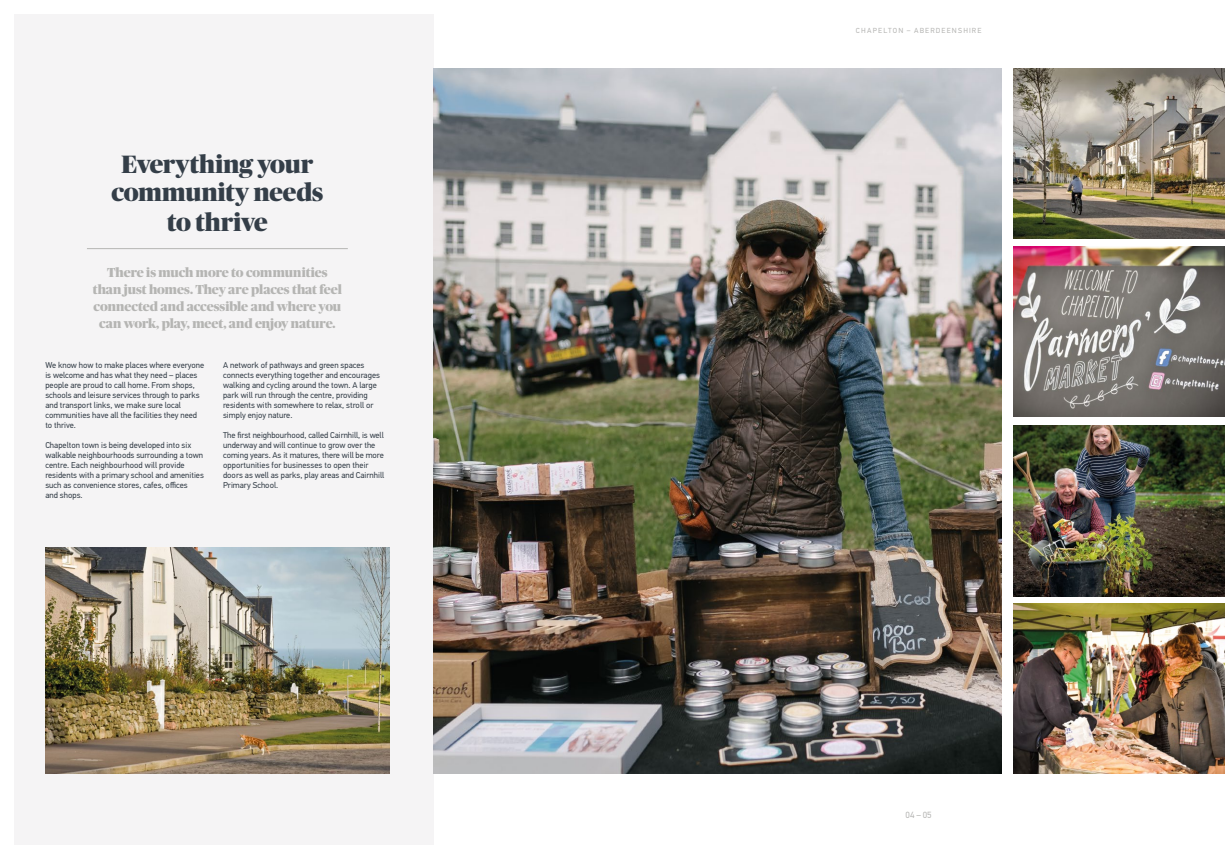
<style>
.page{position:relative;width:1225px;height:859px;background:#fff}
.page>*{position:absolute;margin:0;border:0;box-sizing:border-box;transform-origin:0 0}
.t1{font:900 25px/28.7px "Publico Banner";letter-spacing:-.005em;color:#343e48;text-align:center}
.t2{font:900 13px/17px "Publico Banner";letter-spacing:-.01em;color:#b5b5b3;text-align:center}
.t3{font:9px "PF Din Text Std";color:#b5b5b3}
.t4{font:8.5px/10px "PF Din Text Std";color:#343e48}
.t5{font:7.3px "PF Din Text Std";letter-spacing:.16em;color:#b5b5b3}
</style>
<div class="page">
<div style="left:14px;top:14px;width:420px;height:831px;background:#f5f4f5"></div>
<img style="left:45px;top:547px;width:344px;height:227px">
<img style="left:434px;top:68px;width:568px;height:706px">
<img style="left:1013px;top:68px;width:212px;height:170px">
<img style="left:1013px;top:247px;width:212px;height:170px">
<img style="left:1013px;top:426px;width:212px;height:170px">
<img style="left:1013px;top:604px;width:212px;height:170px">
<hr style="left:87px;top:248px;width:261px;height:1px;background:#b5b5b3">
<h1 class="t1" style="left:111px;top:149px;width:213px">Everything your community needs to thrive</h1>
<h2 class="t2" style="left:93px;top:263px;width:250px">There is much more to communities than just homes. They are places that feel connected and accessible and where you can work, play, meet, and enjoy nature.</h2>
<p class="t4" style="left:45px;top:360px;width:160px">We know how to make places where everyone is welcome and has what they need – places people are proud to call home. From shops, schools and leisure services through to parks and transport links, we make sure local communities have all the facilities they need to thrive.</p>
<p class="t4" style="left:45px;top:440px;width:160px">Chapelton town is being developed into six walkable neighbourhoods surrounding a town centre. Each neighbourhood will provide residents with a primary school and amenities such as convenience stores, cafes, offices<br>and shops.</p>
<p class="t4" style="left:223px;top:360px;width:158px">A network of pathways and green spaces connects everything together and encourages walking and cycling around the town. A large park will run through the centre, providing residents with somewhere to relax, stroll or simply enjoy nature.</p>
<p class="t4" style="left:223px;top:430px;width:163px">The first neighbourhood, called Cairnhill, is well underway and will continue to grow over the coming years. As it matures, there will be more opportunities for businesses to open their doors as well as parks, play areas and Cairnhill Primary School.</p>
<p class="t5" style="left:856px;top:26px;width:127px">CHAPELTON – ABERDEENSHIRE</p>
<p class="t3" style="left:905px;top:809px;width:28px">04 – 05</p>
</div>
